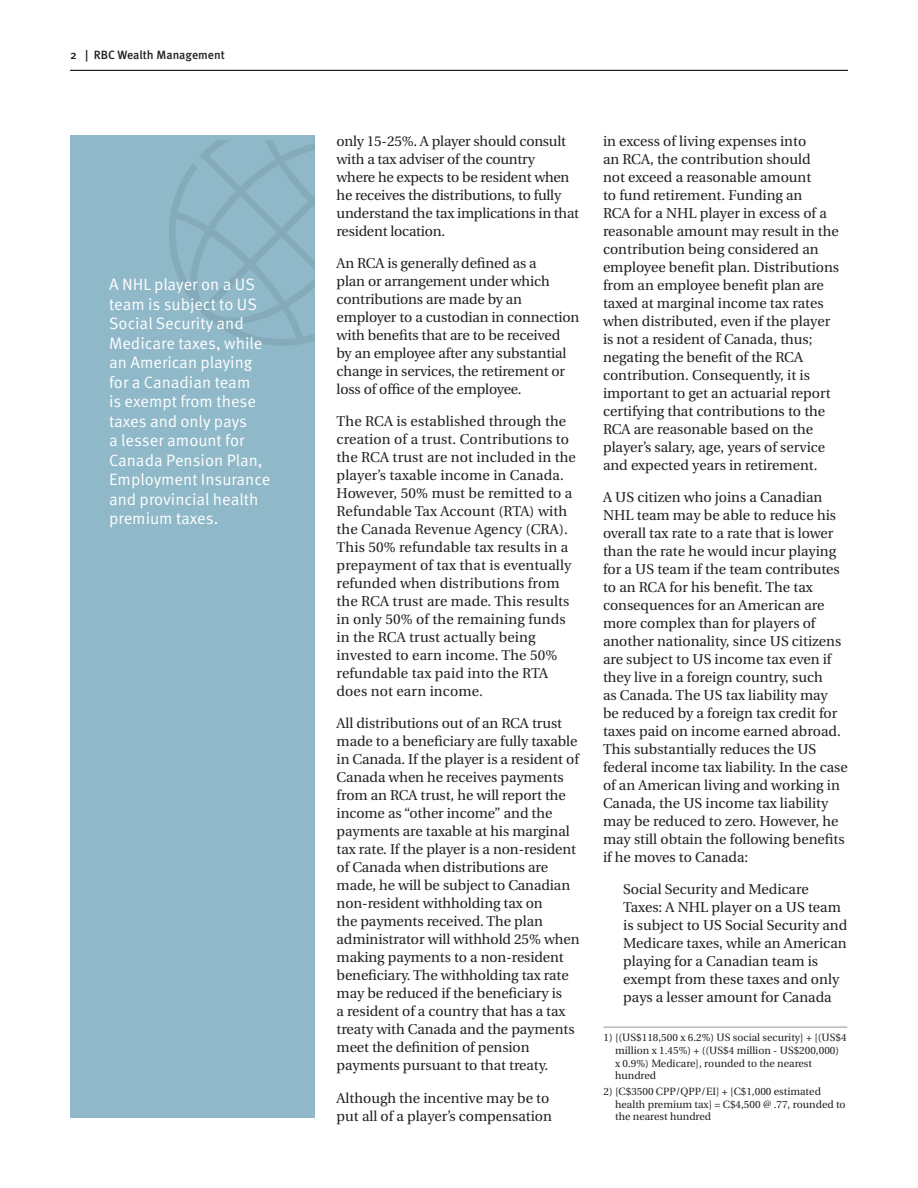
<style>
.page{position:relative;width:918px;height:1188px;background:#fff}
.page>*{position:absolute;margin:0;border:0;box-sizing:border-box;transform-origin:0 0}
.t1{font:16.5px/19.5px "Meta OT Norm";color:#fff}
.t2{font:14.25px/18px "Utopia";color:#231f20}
.t3{font:500 12px "Meta OT";color:#231f20}
.t4{font:10.5px/12.6px "Utopia";color:#231f20}
</style>
<div class="page">
<hr style="left:70px;top:70px;width:778px;height:1px;background:#231f20">
<div style="left:70px;top:135px;width:245px;height:983px;background:#8fb8c8"></div>
<svg style="left:169px;top:140px;width:146px;height:206px"></svg>
<hr style="left:604px;top:1027px;width:243px;height:1px;background:#939598">
<p class="t3" style="left:70px;top:47px;width:156px">2 | RBC Wealth Management</p>
<p class="t1" style="left:109px;top:275px;width:163px">A NHL player on a US team is subject to US<br>Social Security and<br>Medicare taxes, while an American playing for a Canadian team<br>is exempt from these taxes and only pays<br>a lesser amount for<br>Canada Pension Plan,<br>Employment Insurance and provincial health premium taxes.</p>
<p class="t2" style="left:337px;top:132px;width:244px">only 15-25%. A player should consult with a tax adviser of the country<br>where he expects to be resident when he receives the distributions, to fully understand the tax implications in that resident location.</p>
<p class="t2" style="left:337px;top:254px;width:244px">An RCA is generally defined as a<br>plan or arrangement under which contributions are made by an employer to a custodian in connection with benefits that are to be received<br>by an employee after any substantial change in services, the retirement or loss of office of the employee.</p>
<p class="t2" style="left:337px;top:413px;width:241px">The RCA is established through the creation of a trust. Contributions to the RCA trust are not included in the player’s taxable income in Canada.<br>However, 50% must be remitted to a Refundable Tax Account (RTA) with the Canada Revenue Agency (CRA).<br>This 50% refundable tax results in a prepayment of tax that is eventually refunded when distributions from the RCA trust are made. This results in only 50% of the remaining funds in the RCA trust actually being invested to earn income. The 50% refundable tax paid into the RTA does not earn income.</p>
<p class="t2" style="left:337px;top:715px;width:245px">All distributions out of an RCA trust made to a beneficiary are fully taxable in Canada. If the player is a resident of Canada when he receives payments from an RCA trust, he will report the income as “other income” and the payments are taxable at his marginal tax rate. If the player is a non-resident of Canada when distributions are made, he will be subject to Canadian non-resident withholding tax on<br>the payments received. The plan administrator will withhold 25% when making payments to a non-resident beneficiary. The withholding tax rate may be reduced if the beneficiary is<br>a resident of a country that has a tax treaty with Canada and the payments meet the definition of pension payments pursuant to that treaty.</p>
<p class="t2" style="left:337px;top:1089px;width:217px">Although the incentive may be to put all of a player’s compensation</p>
<p class="t2" style="left:603px;top:132px;width:238px">in excess of living expenses into<br>an RCA, the contribution should<br>not exceed a reasonable amount<br>to fund retirement. Funding an<br>RCA for a NHL player in excess of a reasonable amount may result in the contribution being considered an employee benefit plan. Distributions from an employee benefit plan are taxed at marginal income tax rates when distributed, even if the player is not a resident of Canada, thus; negating the benefit of the RCA contribution. Consequently, it is important to get an actuarial report certifying that contributions to the RCA are reasonable based on the player’s salary, age, years of service and expected years in retirement.</p>
<p class="t2" style="left:603px;top:488px;width:246px">A US citizen who joins a Canadian NHL team may be able to reduce his overall tax rate to a rate that is lower than the rate he would incur playing for a US team if the team contributes to an RCA for his benefit. The tax consequences for an American are more complex than for players of another nationality, since US citizens are subject to US income tax even if they live in a foreign country, such<br>as Canada. The US tax liability may<br>be reduced by a foreign tax credit for taxes paid on income earned abroad.<br>This substantially reduces the US federal income tax liability. In the case of an American living and working in Canada, the US income tax liability may be reduced to zero. However, he may still obtain the following benefits if he moves to Canada:</p>
<p class="t2" style="left:623px;top:880px;width:226px">Social Security and Medicare<br>Taxes: A NHL player on a US team is subject to US Social Security and<br>Medicare taxes, while an American playing for a Canadian team is exempt from these taxes and only pays a lesser amount for Canada</p>
<p class="t4" style="left:615px;top:1032px;width:233px;text-indent:-12px">1) [(US$118,500 x 6.2%) US social security] + [(US$4 million x 1.45%) + ((US$4 million - US$200,000) x 0.9%) Medicare], rounded to the nearest hundred</p>
<p class="t4" style="left:615px;top:1085px;width:232px;text-indent:-12px">2) [C$3500 CPP/QPP/EI] + [C$1,000 estimated health premium tax] = C$4,500 @ .77, rounded to the nearest hundred</p>
</div>
